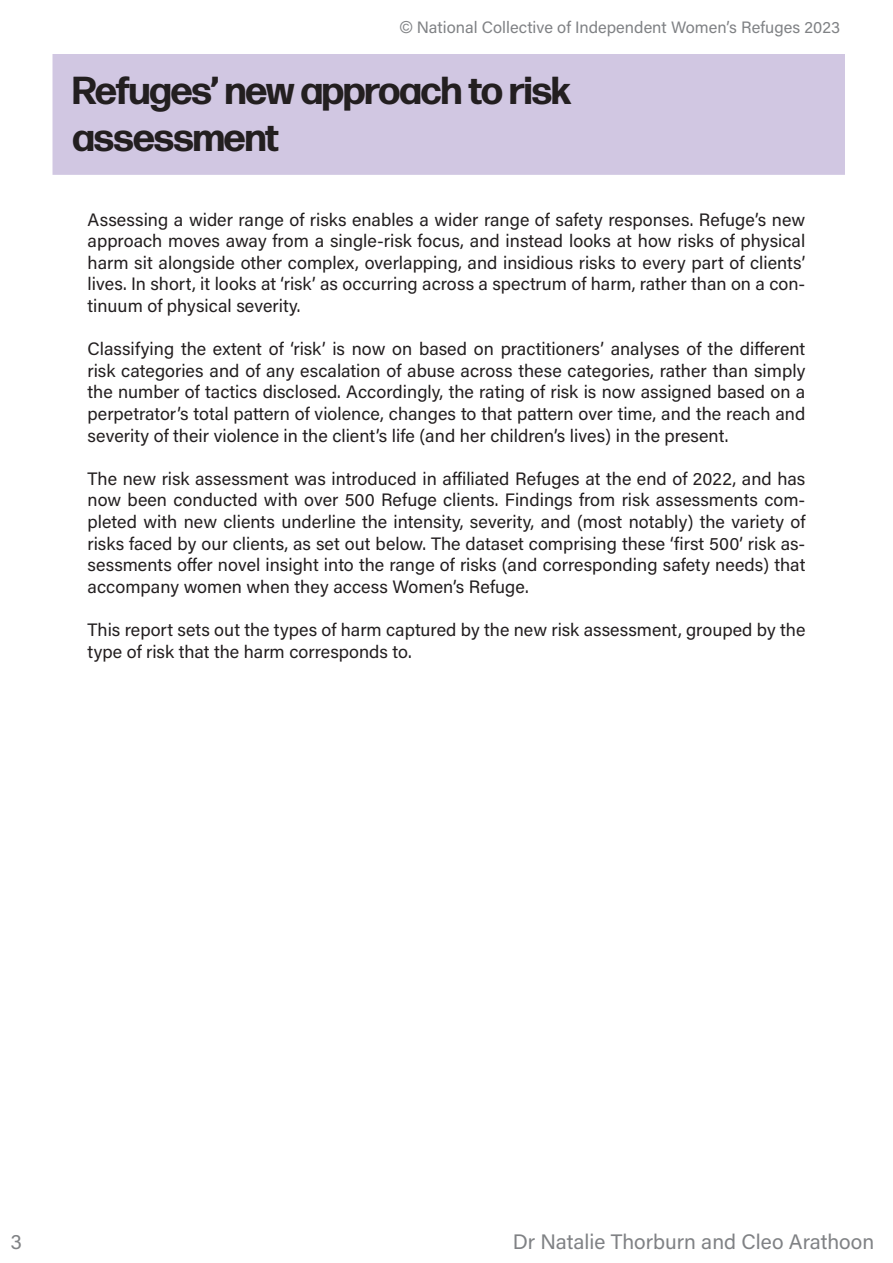
<style>
.page{position:relative;width:893px;height:1263px;background:#fff}
.page>*{position:absolute;margin:0;border:0;box-sizing:border-box;transform-origin:0 0}
.t1{font:700 39px/46.8px "Forma DJR Banner";color:#231f20}
.t2{font:21px "Acumin Variable Concept";color:#808285}
.t3{font:18px/21.6px "Acumin Variable Concept";color:#231f20;text-align:justify}
.t4{font:16.5px "Acumin Variable Concept";color:#808285}
.s1{font-family:"Arial"}
</style>
<div class="page">
<div style="left:52px;top:54px;width:793px;height:121px;background:#d1c7e2"></div>
<p class="t4" style="left:400px;top:16px;width:441px"><span class="s1">©</span> National Collective of Independent Women’s Refuges 2023</p>
<h1 class="t1" style="left:73px;top:67px;width:500px">Refuges’ new approach to risk assessment</h1>
<p class="t3" style="left:88px;top:208px;width:719px">Assessing a wider range of risks enables a wider range of safety responses. Refuge’s new approach moves away from a single-risk focus, and instead looks at how risks of physical harm sit alongside other complex, overlapping, and insidious risks to every part of clients’ lives. In short, it looks at ‘risk’ as occurring across a spectrum of harm, rather than on a con&shy;tinuum of physical severity.</p>
<p class="t3" style="left:88px;top:337px;width:719px">Classifying the extent of ‘risk’ is now on based on practitioners’ analyses of the different risk categories and of any escalation of abuse across these categories, rather than simply the number of tactics disclosed. Accordingly, the rating of risk is now assigned based on a perpetrator’s total pattern of violence, changes to that pattern over time, and the reach and severity of their violence in the client’s life (and her children’s lives) in the present.</p>
<p class="t3" style="left:88px;top:467px;width:719px">The new risk assessment was introduced in affiliated Refuges at the end of 2022, and has now been conducted with over 500 Refuge clients. Findings from risk assessments com&shy;pleted with new clients underline the intensity, severity, and (most notably) the variety of risks faced by our clients, as set out below. The dataset comprising these ‘first 500’ risk as&shy;sessments offer novel insight into the range of risks (and corresponding safety needs) that accompany women when they access Women’s Refuge.</p>
<p class="t3" style="left:88px;top:618px;width:719px">This report sets out the types of harm captured by the new risk assessment, grouped by the type of risk that the harm corresponds to.</p>
<p class="t2" style="left:10px;top:1227px;width:13px">3</p>
<p class="t2" style="left:513px;top:1227px;width:363px">Dr Natalie Thorburn and Cleo Arathoon</p>
</div>
